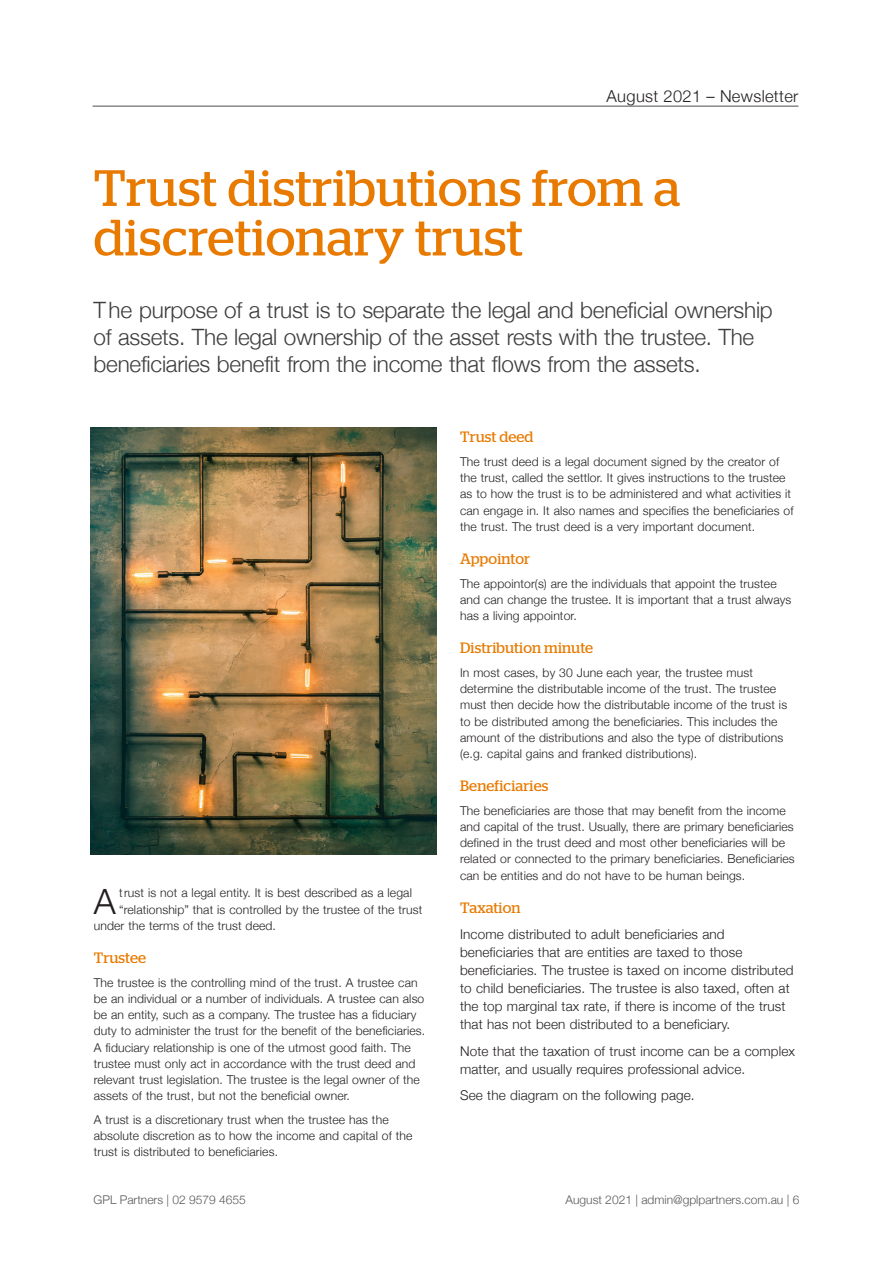
<style>
.page{position:relative;width:893px;height:1263px;background:#fff}
.page>*{position:absolute;margin:0;border:0;box-sizing:border-box;transform-origin:0 0}
.t1{font:51px/49.5px "Stag";letter-spacing:.01em;color:#e87a00}
.t2{font:300 34.8px "Helvetica Neue";color:#231f20}
.t3{font:300 22.5px/27px "Helvetica Neue";letter-spacing:-.01em;color:#3e3e3f}
.t4{font:300 16.5px "Helvetica Neue";letter-spacing:.02em;color:#231f20}
.t5{font:15px "Stag";letter-spacing:.01em;color:#e87a00}
.t6{font:300 13.5px/18px "Helvetica Neue";letter-spacing:.01em;color:#231f20}
.t7{font:300 12.15px/16.2px "Helvetica Neue";letter-spacing:.01em;color:#231f20}
.t8{font:300 12px "Helvetica Neue";color:#57585a}
</style>
<div class="page">
<hr style="left:93px;top:106px;width:705px;height:1px;background:#231f20">
<img style="left:91px;top:427px;width:345px;height:427px">
<h3 class="t4" style="left:607px;top:83px;width:193px">August 2021 – Newsletter</h3>
<h1 class="t1" style="left:94px;top:163px;width:588px">Trust distributions from a discretionary trust</h1>
<h3 class="t3" style="left:94px;top:295px;width:681px">The purpose of a trust is to separate the legal and beneficial ownership of assets. The legal ownership of the asset rests with the trustee. The beneficiaries benefit from the income that flows from the assets.</h3>
<h2 class="t2" style="left:94px;top:873px;width:23px">A</h2>
<p class="t7" style="left:119px;top:884px;width:294px">trust is not a legal entity. It is best described as a legal</p>
<p class="t7" style="left:119px;top:900px;width:305px">“relationship” that is controlled by the trustee of the trust</p>
<p class="t7" style="left:94px;top:916px;width:184px">under the terms of the trust deed.</p>
<p class="t5" style="left:94px;top:949px;width:54px">Trustee</p>
<p class="t7" style="left:94px;top:973px;width:333px">The trustee is the controlling mind of the trust. A trustee can be an individual or a number of individuals. A trustee can also be an entity, such as a company. The trustee has a fiduciary duty to administer the trust for the benefit of the beneficiaries.<br>A fiduciary relationship is one of the utmost good faith. The trustee must only act in accordance with the trust deed and relevant trust legislation. The trustee is the legal owner of the assets of the trust, but not the beneficial owner.</p>
<p class="t7" style="left:94px;top:1111px;width:320px">A trust is a discretionary trust when the trustee has the absolute discretion as to how the income and capital of the trust is distributed to beneficiaries.</p>
<p class="t5" style="left:460px;top:428px;width:75px">Trust deed</p>
<p class="t7" style="left:460px;top:453px;width:335px">The trust deed is a legal document signed by the creator of the trust, called the settlor. It gives instructions to the trustee as to how the trust is to be administered and what activities it can engage in. It also names and specifies the beneficiaries of the trust. The trust deed is a very important document.</p>
<p class="t5" style="left:460px;top:550px;width:71px">Appointor</p>
<p class="t7" style="left:460px;top:574px;width:333px">The appointor(s) are the individuals that appoint the trustee and can change the trustee. It is important that a trust always has a living appointor.</p>
<p class="t5" style="left:460px;top:639px;width:135px">Distribution minute</p>
<p class="t7" style="left:460px;top:664px;width:329px">In most cases, by 30 June each year, the trustee must determine the distributable income of the trust. The trustee must then decide how the distributable income of the trust is to be distributed among the beneficiaries. This includes the amount of the distributions and also the type of distributions (e.g. capital gains and franked distributions).</p>
<p class="t5" style="left:460px;top:777px;width:90px">Beneficiaries</p>
<p class="t7" style="left:460px;top:801px;width:336px">The beneficiaries are those that may benefit from the income and capital of the trust. Usually, there are primary beneficiaries defined in the trust deed and most other beneficiaries will be related or connected to the primary beneficiaries. Beneficiaries can be entities and do not have to be human beings.</p>
<p class="t5" style="left:460px;top:899px;width:62px">Taxation</p>
<p class="t6" style="left:460px;top:924px;width:335px">Income distributed to adult beneficiaries and beneficiaries that are entities are taxed to those beneficiaries. The trustee is taxed on income distributed to child beneficiaries. The trustee is also taxed, often at the top marginal tax rate, if there is income of the trust that has not been distributed to a beneficiary.</p>
<p class="t6" style="left:460px;top:1041px;width:336px">Note that the taxation of trust income can be a complex matter, and usually requires professional advice.</p>
<p class="t6" style="left:460px;top:1085px;width:236px">See the diagram on the following page.</p>
<p class="t8" style="left:94px;top:1190px;width:154px">GPL Partners | 02 9579 4655</p>
<p class="t8" style="left:565px;top:1190px;width:235px">August 2021 | admin@gplpartners.com.au | 6</p>
</div>
